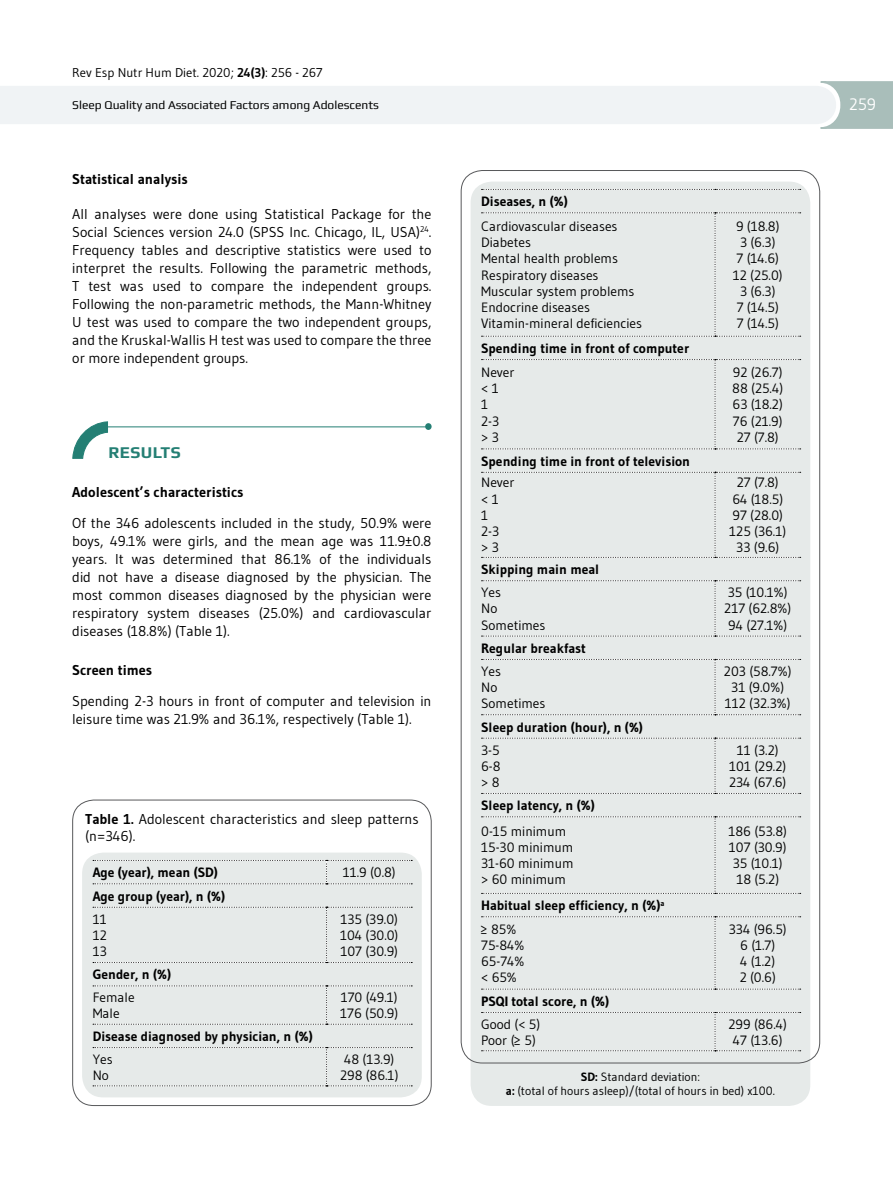
<style>
.page{position:relative;width:893px;height:1191px;background:#fff}
.page>*{position:absolute;margin:0;border:0;box-sizing:border-box;transform-origin:0 0}
.t1{font:700 16.5px "Play";letter-spacing:.03em;color:#247f74}
.t2{font:16.5px "Gudea";color:#fff}
.t3{font:14.25px/18px "Gudea";color:#000;text-align:justify}
.t4{font:700 14.25px "Gudea";color:#000}
.t5{font:13.5px/16.2px "Gudea";color:#000}
.t6{font:700 13.5px/23.5px "Gudea";color:#000}
.t7{font:12.75px "Gudea";color:#000}
.t8{font:12px/14.4px "Gudea";color:#000;text-align:center}
.t9{font:12px "Play";color:#000}
.s1{font-weight:700}
.s2{font-weight:400}
</style>
<div class="page">
<svg style="left:0;top:81px;width:893px;height:48px"></svg>
<hr style="left:101px;top:426px;width:325px;height:1px;background:#247f74">
<div style="left:425px;top:423px;width:7px;height:7px;background:#247f74;border-radius:50%"></div>
<svg style="left:72px;top:421px;width:37px;height:38px"></svg>
<div style="left:82px;top:852px;width:340px;height:245px;background:#e6eae9;border-radius:21px"></div>
<div style="left:72px;top:799px;width:360px;height:307px;border:1px solid #58595b;border-radius:21px"></div>
<svg style="left:93px;top:860px;width:319px;height:24px"></svg>
<svg style="left:93px;top:907px;width:319px;height:56px"></svg>
<svg style="left:93px;top:985px;width:319px;height:39px"></svg>
<svg style="left:93px;top:1047px;width:319px;height:39px"></svg>
<div style="left:471px;top:182px;width:339px;height:924px;background:#e6eae9;border-radius:21px"></div>
<svg style="left:481px;top:189px;width:320px;height:1px"></svg>
<svg style="left:481px;top:212px;width:320px;height:125px"></svg>
<svg style="left:481px;top:359px;width:320px;height:90px"></svg>
<svg style="left:481px;top:472px;width:320px;height:86px"></svg>
<svg style="left:481px;top:580px;width:320px;height:56px"></svg>
<svg style="left:481px;top:659px;width:320px;height:56px"></svg>
<svg style="left:481px;top:738px;width:320px;height:56px"></svg>
<svg style="left:481px;top:816px;width:320px;height:78px"></svg>
<svg style="left:481px;top:916px;width:320px;height:73px"></svg>
<svg style="left:481px;top:1012px;width:320px;height:39px"></svg>
<p class="t7" style="left:72px;top:65px;width:252px">Rev Esp Nutr Hum Diet. 2020; <span class="s1">24(3)</span>: 256 - 267</p>
<p class="t9" style="left:72px;top:97px;width:308px">Sleep Quality and Associated Factors among Adolescents</p>
<p class="t2" style="left:849px;top:94px;width:29px">259</p>
<p class="t4" style="left:72px;top:170px;width:117px">Statistical analysis</p>
<p class="t3" style="left:72px;top:205px;width:361px">All analyses were done using Statistical Package for the Social Sciences version 24.0 (SPSS Inc. Chicago, IL, USA)<sup>24</sup>.<br>Frequency tables and descriptive statistics were used to interpret the results. Following the parametric methods, T test was used to compare the independent groups.<br>Following the non-parametric methods, the Mann-Whitney U test was used to compare the two independent groups, and the Kruskal-Wallis H test was used to compare the three or more independent groups.</p>
<p class="t1" style="left:108px;top:442px;width:74px">RESULTS</p>
<p class="t4" style="left:72px;top:483px;width:173px">Adolescent’s characteristics</p>
<p class="t3" style="left:72px;top:514px;width:361px">Of the 346 adolescents included in the study, 50.9% were boys, 49.1% were girls, and the mean age was 11.9±0.8 years. It was determined that 86.1% of the individuals did not have a disease diagnosed by the physician. The most common diseases diagnosed by the physician were respiratory system diseases (25.0%) and cardiovascular diseases (18.8%) (Table 1).</p>
<p class="t4" style="left:72px;top:661px;width:82px">Screen times</p>
<p class="t3" style="left:72px;top:692px;width:361px">Spending 2-3 hours in front of computer and television in leisure time was 21.9% and 36.1%, respectively (Table 1).</p>
<p class="t3" style="left:85px;top:810px;width:335px;line-height:17.1px"><span class="s1">Table 1.</span> Adolescent characteristics and sleep patterns (n=346).</p>
<p class="t6" style="left:93px;top:860px;width:127px">Age (year), mean (SD)</p>
<p class="t5" style="left:343px;top:864px;width:55px">11.9 (0.8)</p>
<p class="t6" style="left:93px;top:884px;width:134px">Age group (year), n (%)</p>
<p class="t5" style="left:93px;top:910px;width:16px;text-align:justify">11<br>12<br>13</p>
<p class="t5" style="left:340px;top:910px;width:60px;text-align:justify">135 (39.0)<br>104 (30.0)<br>107 (30.9)</p>
<p class="t6" style="left:93px;top:962px;width:80px">Gender, n (%)</p>
<p class="t5" style="left:93px;top:989px;width:43px">Female<br>Male</p>
<p class="t5" style="left:340px;top:989px;width:59px">170 (49.1)<br>176 (50.9)</p>
<p class="t6" style="left:93px;top:1024px;width:222px">Disease diagnosed by physician, n (%)</p>
<p class="t5" style="left:93px;top:1050px;width:21px">Yes<br>No</p>
<p class="t5" style="left:340px;top:1050px;width:60px;text-align:center">48 (13.9)<br>298 (86.1)</p>
<p class="t6" style="left:481px;top:190px;width:88px">Diseases, n (%)</p>
<p class="t5" style="left:481px;top:218px;width:162px">Cardiovascular diseases<br>Diabetes<br>Mental health problems<br>Respiratory diseases<br>Muscular system problems<br>Endocrine diseases<br>Vitamin-mineral deficiencies</p>
<p class="t5" style="left:733px;top:218px;width:51px;text-align:center">9 (18.8)<br>3 (6.3)<br>7 (14.6)<br>12 (25.0)<br>3 (6.3)<br>7 (14.5)<br>7 (14.5)</p>
<p class="t6" style="left:481px;top:336px;width:210px">Spending time in front of computer</p>
<p class="t5" style="left:481px;top:364px;width:35px">Never &lt; 1<br>1<br>2-3<br>&gt; 3</p>
<p class="t5" style="left:732px;top:364px;width:52px;text-align:center">92 (26.7)<br>88 (25.4)<br>63 (18.2)<br>76 (21.9)<br>27 (7.8)</p>
<p class="t6" style="left:481px;top:449px;width:211px">Spending time in front of television</p>
<p class="t5" style="left:481px;top:474px;width:35px">Never &lt; 1<br>1<br>2-3<br>&gt; 3</p>
<p class="t5" style="left:729px;top:474px;width:58px;text-align:center">27 (7.8)<br>64 (18.5)<br>97 (28.0)<br>125 (36.1)<br>33 (9.6)</p>
<p class="t6" style="left:481px;top:557px;width:120px">Skipping main meal</p>
<p class="t5" style="left:481px;top:584px;width:66px">Yes<br>No<br>Sometimes</p>
<p class="t5" style="left:724px;top:584px;width:68px">35 (10.1%)<br>217 (62.8%)<br>94 (27.1%)</p>
<p class="t6" style="left:481px;top:636px;width:106px">Regular breakfast</p>
<p class="t5" style="left:481px;top:663px;width:66px">Yes<br>No<br>Sometimes</p>
<p class="t5" style="left:724px;top:663px;width:69px;text-align:center">203 (58.7%)<br>31 (9.0%)<br>112 (32.3%)</p>
<p class="t6" style="left:481px;top:715px;width:163px">Sleep duration (hour), n (%)</p>
<p class="t5" style="left:481px;top:741px;width:21px;text-align:justify">3-5<br>6-8 &gt; 8</p>
<p class="t5" style="left:729px;top:741px;width:59px;text-align:center">11 (3.2)<br>101 (29.2)<br>234 (67.6)</p>
<p class="t6" style="left:481px;top:793px;width:115px">Sleep latency, n (%)</p>
<p class="t5" style="left:481px;top:822px;width:94px">0-15 minimum<br>15-30 minimum<br>31-60 minimum &gt; 60 minimum</p>
<p class="t5" style="left:728px;top:822px;width:60px;text-align:center">186 (53.8)<br>107 (30.9)<br>35 (10.1)<br>18 (5.2)</p>
<p class="t6" style="left:481px;top:893px;width:185px">Habitual sleep efficiency, n (%)<sup>a </sup><span class="s2">≥ 85%</span></p>
<p class="t5" style="left:481px;top:937px;width:45px;text-align:justify">75-84% 65-74% &lt; 65%</p>
<p class="t5" style="left:729px;top:920px;width:59px;text-align:center">334 (96.5)<br>6 (1.7)<br>4 (1.2)<br>2 (0.6)</p>
<p class="t6" style="left:481px;top:989px;width:129px">PSQI total score, n (%)</p>
<p class="t5" style="left:481px;top:1015px;width:61px">Good (&lt; 5)<br>Poor (≥ 5)</p>
<p class="t5" style="left:728px;top:1015px;width:60px;text-align:center">299 (86.4)<br>47 (13.6)</p>
<p class="t8" style="left:506px;top:1069px;width:270px"><span class="s1">SD:</span> Standard deviation:<br><span class="s1">a:</span> (total of hours asleep)/(total of hours in bed) x100.</p>
</div>
